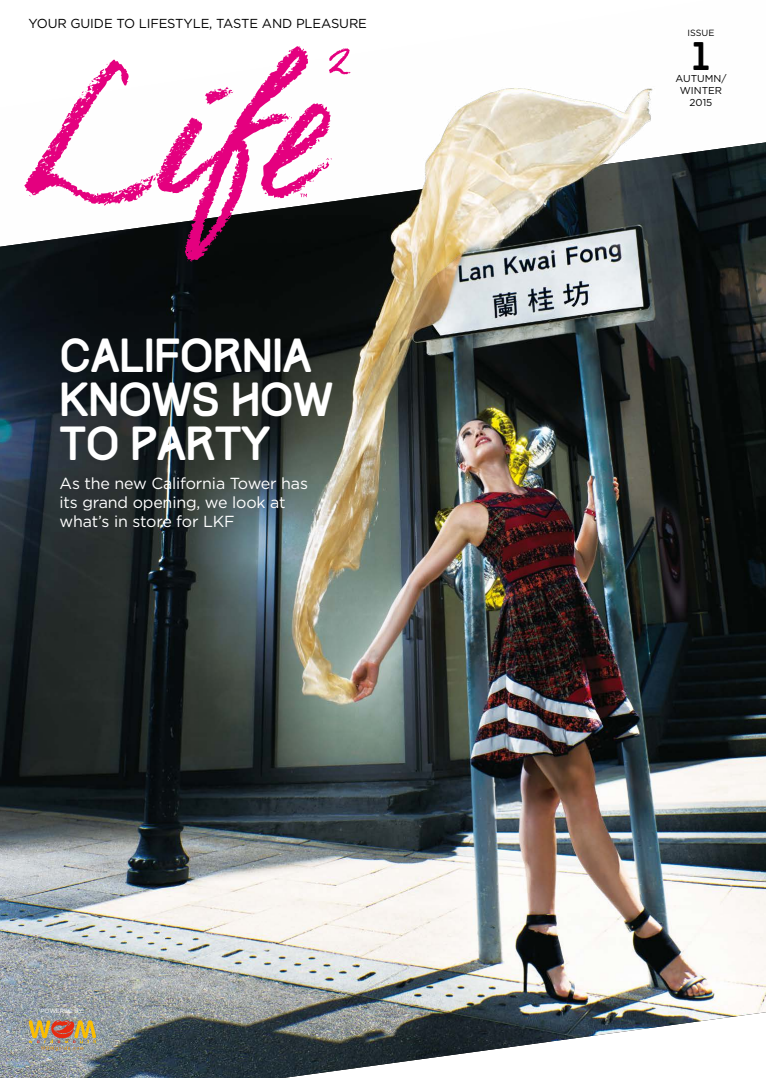
<style>
.page{position:relative;width:766px;height:1078px;background:#fff}
.page>*{position:absolute;margin:0;border:0;box-sizing:border-box;transform-origin:0 0}
.t1{font:42px/44px "Track";letter-spacing:-.01em;color:#fff}
.t2{font:35px "Track";color:#000}
.t3{font:16px/19px "Gotham";letter-spacing:-.01em;color:#fff}
.t4{font:13px "Gotham";letter-spacing:-.01em;color:#000}
.t5{font:10px/12px "Gotham";color:#000;text-align:center}
.t6{font:9px "Gotham";color:#000}
.t7{font:6px "Gotham";letter-spacing:-.01em;color:#fff}
</style>
<div class="page">
<img style="left:0;top:72px;width:765px;height:1005px">
<img style="left:29px;top:1020px;width:67px;height:30px">
<svg style="left:24px;top:46px;width:326px;height:215px"></svg>
<p class="t4" style="left:28px;top:15px;width:340px">YOUR GUIDE TO LIFESTYLE, TASTE AND PLEASURE</p>
<h1 class="t1" style="left:59px;top:334px;width:275px">CALIFORNIA<br>KNOWS HOW<br>TO PARTY</h1>
<p class="t3" style="left:59px;top:474px;width:250px">As the new California Tower has its grand opening, we look at what’s in store for LKF</p>
<p class="t7" style="left:41px;top:1006px;width:45px">POWERED BY:</p>
<p class="t6" style="left:687px;top:27px;width:28px">ISSUE</p>
<h2 class="t2" style="left:692px;top:34px;width:19px">1</h2>
<p class="t5" style="left:675px;top:72px;width:52px">AUTUMN/<br>WINTER<br>2015</p>
</div>
